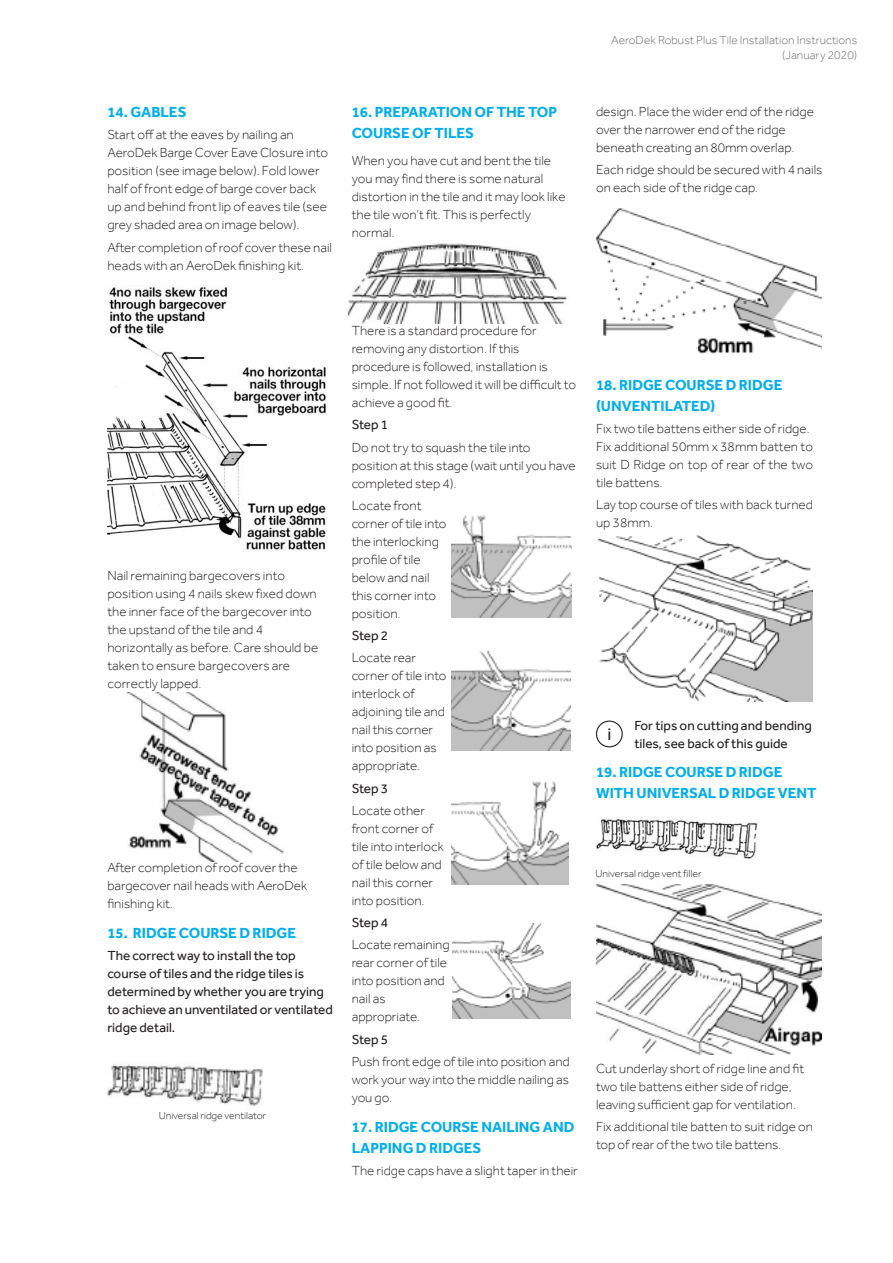
<style>
.page{position:relative;width:893px;height:1263px;background:#fff}
.page>*{position:absolute;margin:0;border:0;box-sizing:border-box;transform-origin:0 0}
.t1{font:18px "Effra";color:#231f20}
.Subhead_Effra_10_14p{font:700 15px/21px "Effra";color:#00aeef}
.Body_Copy_Instructio{font:700 15px/21px "Effra";color:#00aeef}
.Body_Copy_Instructio-2{font:300 13.5px/18px "Effra";color:#231f20}
.Subhead_Effra_10_14p-2{font:300 13.5px/18px "Effra";color:#231f20}
.Body_Copy_Instructio-3{font:13.5px/18px "Effra";color:#231f20}
.t2{font:300 12px/15.8px "Effra";color:#6c6d70;text-align:right}
.Body_Copy_Instructio-4{font:300 10.5px "Effra";color:#231f20}
</style>
<div class="page">
<img style="left:107px;top:1064px;width:156px;height:42px">
<img style="left:595px;top:208px;width:226px;height:146px">
<img style="left:108px;top:287px;width:218px;height:263px">
<img style="left:126px;top:693px;width:158px;height:169px">
<img style="left:348px;top:243px;width:219px;height:81px">
<img style="left:451px;top:515px;width:120px;height:102px">
<img style="left:451px;top:652px;width:119px;height:99px">
<img style="left:451px;top:781px;width:117px;height:103px">
<img style="left:453px;top:924px;width:117px;height:94px">
<img style="left:598px;top:536px;width:215px;height:166px">
<div style="left:596px;top:720px;width:27px;height:27px;border:1px solid #231f20;border-radius:50%"></div>
<img style="left:596px;top:818px;width:162px;height:41px">
<img style="left:597px;top:884px;width:224px;height:170px">
<p class="Body_Copy_Instructio" style="left:107px;top:101px;width:81px">14. GABLES</p>
<p class="Body_Copy_Instructio-2" style="left:107px;top:126px;width:222px">Start off at the eaves by nailing an AeroDek Barge Cover Eave Closure into position (see image below). Fold lower half of front edge of barge cover back up and behind front lip of eaves tile (see grey shaded area on image below).</p>
<p class="Body_Copy_Instructio-2" style="left:107px;top:238px;width:226px">After completion of roof cover these nail heads with an AeroDek finishing kit.</p>
<p class="Subhead_Effra_10_14p" style="left:352px;top:101px;width:207px">16. PREPARATION OF THE TOP<br>COURSE OF TILES</p>
<p class="Subhead_Effra_10_14p-2" style="left:352px;top:151px;width:215px">When you have cut and bent the tile you may find there is some natural distortion in the tile and it may look like the tile won’t fit. This is perfectly normal.</p>
<p class="t2" style="left:611px;top:32px;width:247px">AeroDek Robust Plus Tile Installation Instructions (January 2020)</p>
<p class="Body_Copy_Instructio-2" style="left:596px;top:102px;width:219px">design. Place the wider end of the ridge over the narrower end of the ridge beneath creating an 80mm overlap.</p>
<p class="Body_Copy_Instructio-2" style="left:596px;top:161px;width:228px">Each ridge should be secured with 4 nails on each side of the ridge cap.</p>
<p class="Body_Copy_Instructio-2" style="left:107px;top:566px;width:212px">Nail remaining bargecovers into position using 4 nails skew fixed down the inner face of the bargecover into the upstand of the tile and 4 horizontally as before. Care should be taken to ensure bargecovers are correctly lapped.</p>
<p class="Body_Copy_Instructio-2" style="left:107px;top:858px;width:201px">After completion of roof cover the bargecover nail heads with AeroDek finishing kit.</p>
<p class="Subhead_Effra_10_14p" style="left:107px;top:922px;width:190px">15. RIDGE COURSE D RIDGE</p>
<p class="Body_Copy_Instructio-3" style="left:107px;top:946px;width:227px">The correct way to install the top course of tiles and the ridge tiles is determined by whether you are trying to achieve an unventilated or ventilated ridge detail.</p>
<p class="Body_Copy_Instructio-4" style="left:159px;top:1109px;width:109px">Universal ridge ventilator</p>
<p class="Subhead_Effra_10_14p-2" style="left:352px;top:321px;width:226px">There is a standard procedure for removing any distortion. If this procedure is followed, installation is simple. If not followed it will be difficult to achieve a good fit.</p>
<p class="Body_Copy_Instructio-3" style="left:352px;top:416px;width:38px">Step 1</p>
<p class="Body_Copy_Instructio-2" style="left:352px;top:438px;width:225px">Do not try to squash the tile into position at this stage (wait until you have completed step 4).</p>
<p class="Body_Copy_Instructio-2" style="left:352px;top:496px;width:96px">Locate front corner of tile into the interlocking profile of tile below and nail this corner into position.</p>
<p class="Body_Copy_Instructio-3" style="left:352px;top:626px;width:38px">Step 2</p>
<p class="Body_Copy_Instructio-2" style="left:352px;top:649px;width:96px">Locate rear corner of tile into interlock of adjoining tile and nail this corner into position as appropriate.</p>
<p class="Body_Copy_Instructio-3" style="left:352px;top:779px;width:38px">Step 3</p>
<p class="Body_Copy_Instructio-2" style="left:352px;top:801px;width:94px">Locate other front corner of tile into interlock of tile below and nail this corner into position.</p>
<p class="Body_Copy_Instructio-3" style="left:352px;top:913px;width:38px">Step 4</p>
<p class="Body_Copy_Instructio-2" style="left:352px;top:936px;width:99px">Locate remaining rear corner of tile into position and nail as appropriate.</p>
<p class="Body_Copy_Instructio-3" style="left:352px;top:1030px;width:38px">Step 5</p>
<p class="Body_Copy_Instructio-2" style="left:352px;top:1052px;width:220px;text-align:justify">Push front edge of tile into position and work your way into the middle nailing as you go.</p>
<p class="Subhead_Effra_10_14p" style="left:352px;top:1116px;width:224px">17. RIDGE COURSE NAILING AND<br>LAPPING D RIDGES</p>
<p class="Body_Copy_Instructio-2" style="left:352px;top:1161px;width:228px">The ridge caps have a slight taper in their</p>
<p class="Body_Copy_Instructio" style="left:596px;top:374px;width:188px">18. RIDGE COURSE D RIDGE (UNVENTILATED)</p>
<p class="Body_Copy_Instructio-2" style="left:596px;top:420px;width:219px">Fix two tile battens either side of ridge.<br>Fix additional 50mm x 38mm batten to suit D Ridge on top of rear of the two tile battens.</p>
<p class="Body_Copy_Instructio-2" style="left:596px;top:496px;width:218px">Lay top course of tiles with back turned up 38mm.</p>
<p class="Body_Copy_Instructio-3" style="left:634px;top:716px;width:179px">For tips on cutting and bending tiles, see back of this guide</p>
<p class="Subhead_Effra_10_14p" style="left:596px;top:761px;width:222px">19. RIDGE COURSE D RIDGE<br>WITH UNIVERSAL D RIDGE VENT</p>
<p class="t1" style="left:607px;top:723px;width:5px">i</p>
<p class="Body_Copy_Instructio-4" style="left:595px;top:868px;width:108px">Universal ridge vent filler</p>
<p class="Body_Copy_Instructio-2" style="left:596px;top:1059px;width:210px">Cut underlay short of ridge line and fit two tile battens either side of ridge, leaving sufficient gap for ventilation.</p>
<p class="Body_Copy_Instructio-2" style="left:596px;top:1117px;width:219px">Fix additional tile batten to suit ridge on top of rear of the two tile battens.</p>
</div>
